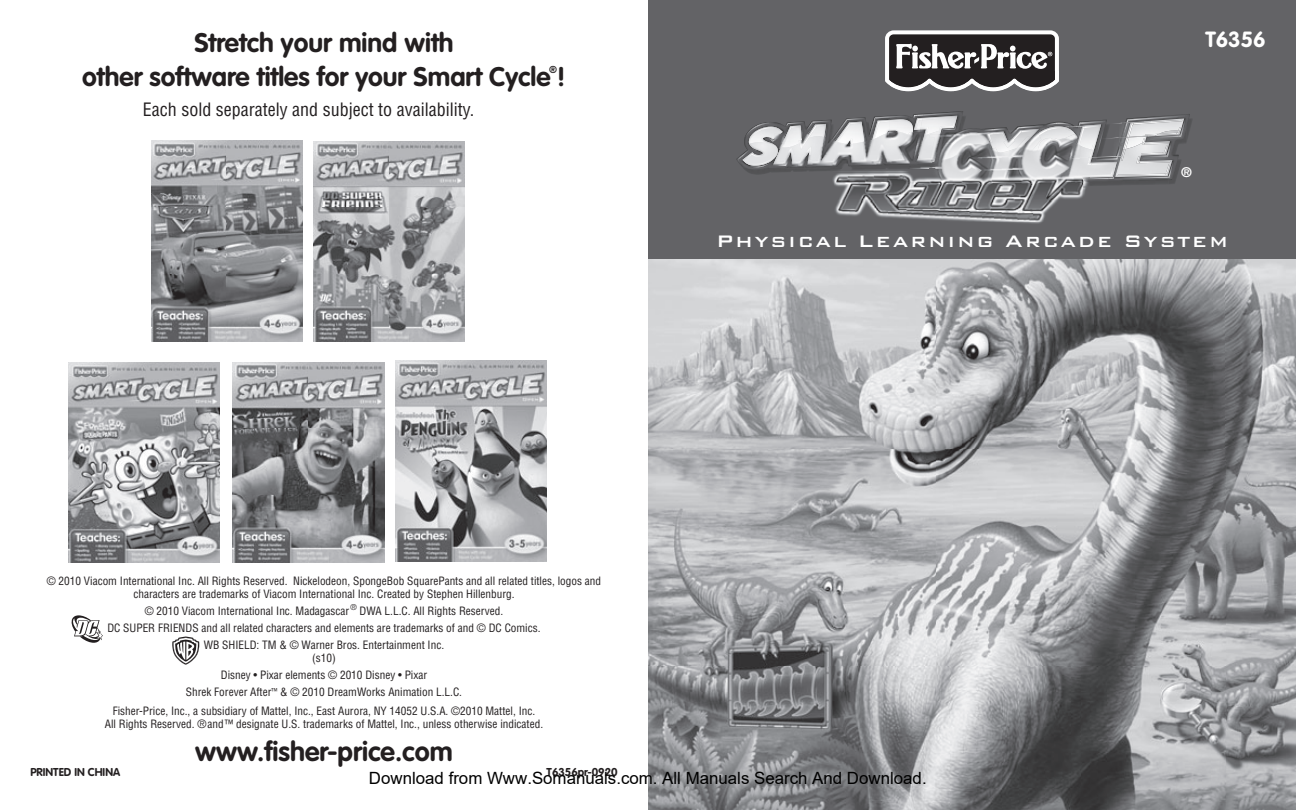
<style>
.page{position:relative;width:1296px;height:810px;background:#fff}
.page>*{position:absolute;margin:0;border:0;box-sizing:border-box;transform-origin:0 0}
.t1{font:700 27px "VAG Rounded Std";color:#231f20}
.t2{font:700 26.55px/34px "VAG Rounded Std";color:#231f20;text-align:center}
.t3{font:700 21.6px "VAG Rounded Std";color:#fff}
.t4{font:500 19.57px "Bank Gothic BT";letter-spacing:.08em;color:#fff;scale:1.04 1}
.t5{font:condensed 18px "Helvetica LT Std";color:#231f20}
.t6{font:16.88px "Arial";color:#000}
.t7{font:900 13.5px "Helvetica LT Std";color:#fff}
.t8{font:condensed 11.25px/17.3px "Helvetica LT Std";color:#231f20;text-align:center}
.t9{font:700 11.25px "VAG Rounded Std";color:#231f20}
.t10{font:700 9.9px "VAG Rounded Std";color:#231f20}
.s1{font-size:22.28px}
</style>
<div class="page">
<img style="left:648px;top:258px;width:648px;height:552px">
<div style="left:648px;top:0;width:648px;height:258px;background:#636366"></div>
<svg style="left:885px;top:30px;width:174px;height:56px;background:#767374"></svg>
<img style="left:892px;top:71px;width:167px;height:20px">
<img style="left:890px;top:71px;width:165px;height:16px">
<svg style="left:736px;top:111px;width:454px;height:85px"></svg>
<img style="left:151px;top:141px;width:151px;height:200px">
<img style="left:313px;top:141px;width:152px;height:201px">
<img style="left:396px;top:361px;width:151px;height:200px">
<img style="left:233px;top:362px;width:151px;height:201px">
<img style="left:68px;top:362px;width:152px;height:201px">
<svg style="left:71px;top:615px;width:32px;height:28px"></svg>
<svg style="left:172px;top:637px;width:27px;height:28px"></svg>
<img style="left:773px;top:131px;width:310px;height:91px">
<h2 class="t2" style="left:82px;top:28px;width:485px">Stretch your mind with<br>other software titles for your Smart Cycle !</h2>
<p class="t10" style="left:549px;top:65px;width:9px">®</p>
<h3 class="t5" style="left:143px;top:103px;width:333px">Each sold separately and subject to availability.</h3>
<h3 class="t3" style="left:1205px;top:30px;width:62px">T6356</h3>
<p class="t7" style="left:1181px;top:167px;width:12px">®</p>
<h3 class="t4" style="left:716px;top:231px;width:494px"><span class="s1">P</span>HYSICAL <span class="s1">L</span>EARNING <span class="s1">A</span>RCADE <span class="s1">S</span>YSTEM</h3>
<p class="t8" style="left:47px;top:576px;width:556px;line-height:12.4px">© 2010 Viacom International Inc. All Rights Reserved. Nickelodeon, SpongeBob SquarePants and all related titles, logos and characters are trademarks of Viacom International Inc. Created by Stephen Hillenburg.</p>
<p class="t8" style="left:107px;top:603px;width:435px">© 2010 Viacom International Inc. Madagascar <sup>®</sup> DWA L.L.C. All Rights Reserved.<br>DC SUPER FRIENDS and all related characters and elements are trademarks of and © DC Comics.<br>WB SHIELD: TM &amp; © Warner Bros. Entertainment Inc.</p>
<p class="t8" style="left:186px;top:650px;width:278px">(s10)<br>Disney • Pixar elements © 2010 Disney • Pixar<br>Shrek Forever After<sup>™</sup> &amp; © 2010 DreamWorks Animation L.L.C.</p>
<p class="t8" style="left:105px;top:706px;width:440px;line-height:12.4px">Fisher-Price, Inc., a subsidiary of Mattel, Inc., East Aurora, NY 14052 U.S.A. ©2010 Mattel, Inc.<br>All Rights Reserved. ®and™ designate U.S. trademarks of Mattel, Inc., unless otherwise indicated.</p>
<h1 class="t1" style="left:195px;top:740px;width:259px">www.fisher-price.com</h1>
<p class="t9" style="left:30px;top:768px;width:91px">PRINTED IN CHINA</p>
<p class="t9" style="left:547px;top:768px;width:73px">T6356pr-0920</p>
<h3 class="t6" style="left:369px;top:769px;width:559px">Download from Www.Somanuals.com. All Manuals Search And Download.</h3>
</div>
